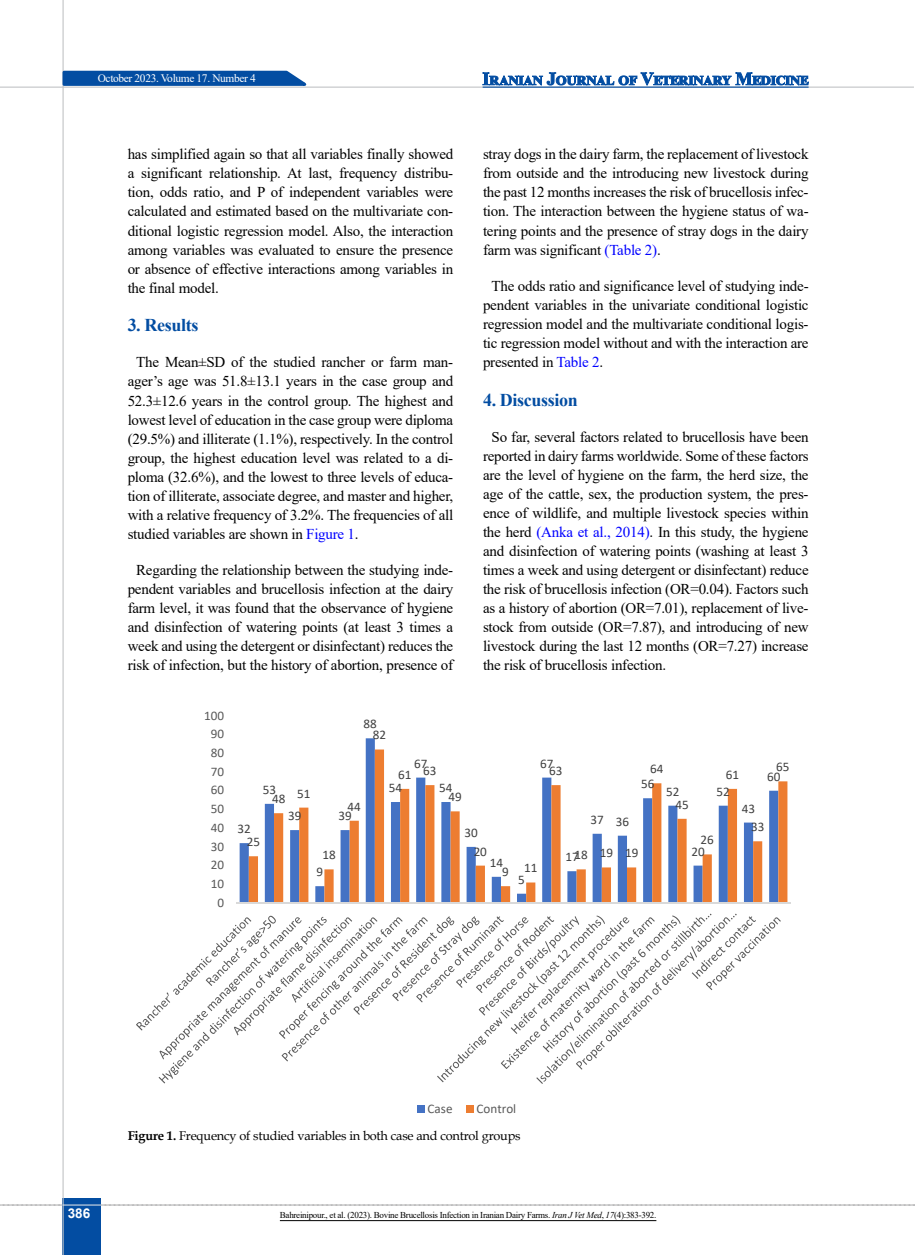
<style>
.page{position:relative;width:915px;height:1255px;background:#fff}
.page>*{position:absolute;margin:0;border:0;box-sizing:border-box;transform-origin:0 0}
.t1{font:700 18px "Times New Roman";letter-spacing:-.02em;color:#034da2}
.t2{font:15px/19px "Times New Roman";letter-spacing:-.015em;color:#000;text-align:justify}
.t3{font:700 13.5px "Arial";color:#fff}
.t4{font:13.05px "Calibri";color:#404040}
.t5{font:13.05px "Calibri";color:#595959}
.t6{font:12.75px "Book Antiqua";letter-spacing:-.015em;color:#000}
.t7{font:11.4px "Times New Roman";letter-spacing:-.03em;color:#fff}
.t8{font:9px "Times New Roman";letter-spacing:-.03em;color:#000}
.s1{color:#00f}
.s2{font-weight:700}
.s3{font-style:italic}
</style>
<div class="page">
<svg style="left:0;top:1204px;width:915px;height:1px"></svg>
<div style="left:63px;top:1198px;width:38px;height:56px;background:#034da2"></div>
<hr style="left:62px;top:0;width:2px;height:1254px;background:#c2c4c6">
<hr style="left:63px;top:1204px;width:38px;height:1px;background:#ebebec">
<svg style="left:61px;top:69px;width:253px;height:18px;background:#3771b4"></svg>
<hr style="left:0;top:87px;width:913px;height:1px;background:#c2c4c6">
<svg style="left:482px;top:72px;width:326px;height:14px"></svg>
<hr style="left:482px;top:87px;width:326px;height:1px;background:#034da2">
<svg style="left:136px;top:738px;width:655px;height:375px"></svg>
<hr style="left:280px;top:1220px;width:376px;height:1px;background:#000">
<p class="t7" style="left:98px;top:70px;width:160px">October 2023. Volume 17. Number 4</p>
<p class="t2" style="left:128px;top:144px;width:327px">has simplified again so that all variables finally showed a significant relationship. At last, frequency distribu&shy;tion, odds ratio, and P of independent variables were calculated and estimated based on the multivariate con&shy;ditional logistic regression model. Also, the interaction among variables was evaluated to ensure the presence or absence of effective interactions among variables in the final model.</p>
<p class="t1" style="left:128px;top:312px;width:72px">3. Results</p>
<p class="t2" style="left:128px;top:352px;width:327px;text-indent:9px">The Mean±SD of the studied rancher or farm man&shy;ager’s age was 51.8±13.1 years in the case group and 52.3±12.6 years in the control group. The highest and lowest level of education in the case group were diploma (29.5%) and illiterate (1.1%), respectively. In the control group, the highest education level was related to a di&shy;ploma (32.6%), and the lowest to three levels of educa&shy;tion of illiterate, associate degree, and master and higher, with a relative frequency of 3.2%. The frequencies of all studied variables are shown in <span class="s1">Figure 1</span>.</p>
<p class="t2" style="left:128px;top:560px;width:327px;text-align:center">Regarding the relationship between the studying inde&shy;pendent variables and brucellosis infection at the dairy farm level, it was found that the observance of hygiene and disinfection of watering points (at least 3 times a week and using the detergent or disinfectant) reduces the risk of infection, but the history of abortion, presence of</p>
<p class="t5" style="left:204px;top:706px;width:21px">100</p>
<p class="t5" style="left:211px;top:725px;width:15px">90</p>
<p class="t4" style="left:363px;top:714px;width:15px">88</p>
<p class="t4" style="left:373px;top:726px;width:15px">82</p>
<p class="t2" style="left:483px;top:144px;width:327px">stray dogs in the dairy farm, the replacement of livestock from outside and the introducing new livestock during the past 12 months increases the risk of brucellosis infec&shy;tion. The interaction between the hygiene status of wa&shy;tering points and the presence of stray dogs in the dairy farm was significant <span class="s1">(Table 2)</span>.</p>
<p class="t2" style="left:483px;top:276px;width:327px;text-indent:9px">The odds ratio and significance level of studying inde&shy;pendent variables in the univariate conditional logistic regression model and the multivariate conditional logis&shy;tic regression model without and with the interaction are presented in <span class="s1">Table 2</span>.</p>
<p class="t1" style="left:483px;top:386px;width:96px">4. Discussion</p>
<p class="t2" style="left:483px;top:426px;width:327px;text-indent:9px">So far, several factors related to brucellosis have been reported in dairy farms worldwide. Some of these factors are the level of hygiene on the farm, the herd size, the age of the cattle, sex, the production system, the pres&shy;ence of wildlife, and multiple livestock species within the herd <span class="s1">(Anka et al., 2014)</span>. In this study, the hygiene and disinfection of watering points (washing at least 3 times a week and using detergent or disinfectant) reduce the risk of brucellosis infection (OR=0.04). Factors such as a history of abortion (OR=7.01), replacement of live&shy;stock from outside (OR=7.87), and introducing of new livestock during the last 12 months (OR=7.27) increase the risk of brucellosis infection.</p>
<p class="t5" style="left:211px;top:743px;width:15px">80</p>
<p class="t5" style="left:211px;top:762px;width:15px">70</p>
<p class="t5" style="left:211px;top:781px;width:15px">60</p>
<p class="t5" style="left:211px;top:799px;width:15px">50</p>
<p class="t5" style="left:211px;top:818px;width:15px">40</p>
<p class="t5" style="left:211px;top:837px;width:15px">30</p>
<p class="t5" style="left:211px;top:856px;width:15px">20</p>
<p class="t5" style="left:211px;top:874px;width:15px">10</p>
<p class="t4" style="left:263px;top:780px;width:15px">53</p>
<p class="t4" style="left:272px;top:787px;width:40px">48 51</p>
<p class="t4" style="left:237px;top:819px;width:15px">32</p>
<p class="t4" style="left:247px;top:832px;width:15px">25</p>
<p class="t4" style="left:288px;top:806px;width:15px">39</p>
<p class="t4" style="left:347px;top:797px;width:15px">44</p>
<p class="t4" style="left:338px;top:806px;width:15px">39</p>
<p class="t4" style="left:322px;top:845px;width:15px">18</p>
<p class="t4" style="left:316px;top:862px;width:8px">9</p>
<p class="t4" style="left:414px;top:754px;width:15px">67</p>
<p class="t4" style="left:398px;top:763px;width:40px">61 63</p>
<p class="t4" style="left:389px;top:778px;width:15px">54</p>
<p class="t4" style="left:439px;top:778px;width:15px">54</p>
<p class="t4" style="left:448px;top:787px;width:15px">49</p>
<p class="t4" style="left:540px;top:754px;width:15px">67</p>
<p class="t4" style="left:549px;top:761px;width:15px">63</p>
<p class="t4" style="left:650px;top:759px;width:15px">64</p>
<p class="t4" style="left:640px;top:774px;width:15px">56</p>
<p class="t4" style="left:666px;top:782px;width:15px">52</p>
<p class="t4" style="left:725px;top:765px;width:15px">61</p>
<p class="t4" style="left:716px;top:782px;width:15px">52</p>
<p class="t4" style="left:776px;top:757px;width:15px">65</p>
<p class="t4" style="left:766px;top:767px;width:15px">60</p>
<p class="t4" style="left:675px;top:795px;width:15px">45</p>
<p class="t4" style="left:741px;top:799px;width:15px">43</p>
<p class="t4" style="left:464px;top:823px;width:15px">30</p>
<p class="t4" style="left:590px;top:811px;width:40px">37 36</p>
<p class="t4" style="left:700px;top:831px;width:15px">26</p>
<p class="t4" style="left:750px;top:817px;width:15px">33</p>
<p class="t4" style="left:473px;top:842px;width:15px">20</p>
<p class="t4" style="left:489px;top:853px;width:15px">14</p>
<p class="t4" style="left:502px;top:859px;width:37px">9 11</p>
<p class="t4" style="left:518px;top:870px;width:8px">5</p>
<p class="t4" style="left:574px;top:844px;width:65px">18 19 19</p>
<p class="t4" style="left:565px;top:847px;width:15px">17</p>
<p class="t4" style="left:691px;top:842px;width:15px">20</p>
<p class="t5" style="left:217px;top:893px;width:8px">0</p>
<p class="t3" style="left:68px;top:1203px;width:24px">386</p>
<p class="t5" style="left:427px;top:1099px;width:26px">Case</p>
<p class="t5" style="left:476px;top:1099px;width:41px">Control</p>
<p class="t6" style="left:128px;top:1126px;width:394px"><span class="s2">Figure 1.</span> Frequency of studied variables in both case and control groups</p>
<p class="t8" style="left:280px;top:1208px;width:378px">Bahreinipour., et al. (2023). Bovine Brucellosis Infection in Iranian Dairy Farms. <span class="s3">Iran J Vet Med</span>, <span class="s3">17</span>(4):383-392.</p>
</div>
